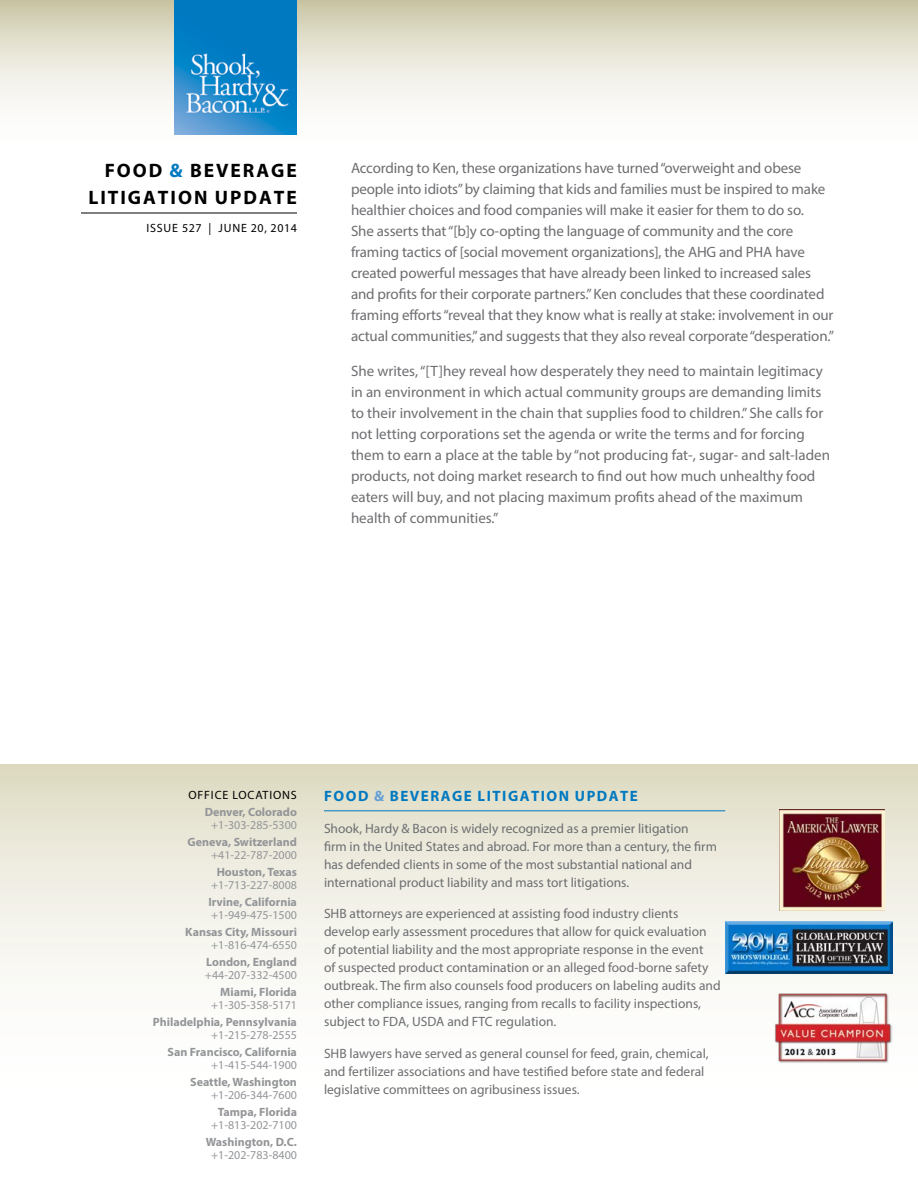
<style>
.page{position:relative;width:918px;height:1188px;background:#fff}
.page>*{position:absolute;margin:0;border:0;box-sizing:border-box;transform-origin:0 0}
.t1{font:700 19.5px/27px "Myriad Pro";letter-spacing:.1em;color:#000}
.t2{font:15px/21px "Myriad Pro";letter-spacing:-.01em;color:#6d6e71}
.t3{font:700 15px "Myriad Pro";letter-spacing:.1em;color:#0079c1}
.t4{font:13.5px/18px "Myriad Pro";color:#6d6e71}
.t5{font:700 12px "Myriad Pro";color:#939598}
.t6{font:12px "Myriad Pro";color:#939598}
.t7{font:12px "Myriad Pro";letter-spacing:.06em;color:#000}
.s1{color:#0079c1}
.s2{color:#63a0d6}
</style>
<div class="page">
<svg style="left:0;top:0;width:918px;height:135px"></svg>
<hr style="left:81px;top:213px;width:216px;height:1px;background:#000">
<img style="left:175px;top:0;width:122px;height:135px">
<div style="left:1px;top:764px;width:917px;height:414px;background:linear-gradient(to bottom,#e5e2cf,#fff)"></div>
<hr style="left:324px;top:810px;width:401px;height:1px;background:#0079c1">
<img style="left:780px;top:810px;width:105px;height:100px">
<img style="left:725px;top:921px;width:167px;height:53px">
<img style="left:774px;top:992px;width:118px;height:71px">
<h1 class="t1" style="left:88px;top:156px;width:210px;text-indent:16px">Food <span class="s1">&amp;</span> Beverage<br>Litigation UPDATE</h1>
<p class="t7" style="left:146px;top:221px;width:152px">Issue 527 | JU NE 20, 2014</p>
<p class="t2" style="left:351px;top:157px;width:485px">According to Ken, these organizations have turned “overweight and obese people into idiots” by claiming that kids and families must be inspired to make healthier choices and food companies will make it easier for them to do so.<br>She asserts that “[b]y co-opting the language of community and the core framing tactics of [social movement organizations], the AHG and PHA have created powerful messages that have already been linked to increased sales and profits for their corporate partners.” Ken concludes that these coordinated framing efforts “reveal that they know what is really at stake: involvement in our actual communities,” and suggests that they also reveal corporate “desperation.”</p>
<p class="t2" style="left:351px;top:360px;width:481px">She writes, “[T]hey reveal how desperately they need to maintain legitimacy in an environment in which actual community groups are demanding limits to their involvement in the chain that supplies food to children.” She calls for not letting corporations set the agenda or write the terms and for forcing them to earn a place at the table by “not producing fat-, sugar- and salt-laden products, not doing market research to find out how much unhealthy food eaters will buy, and not placing maximum profits ahead of the maximum health of communities.”</p>
<p class="t7" style="left:188px;top:788px;width:8px">offic</p>
<p class="t7" style="left:222px;top:788px;width:18px">e location</p>
<p class="t7" style="left:291px;top:788px;width:7px">s</p>
<p class="t5" style="left:205px;top:804px;width:94px">Denver, Colorado</p>
<p class="t6" style="left:211px;top:818px;width:87px">+1-303-285-5300</p>
<p class="t5" style="left:188px;top:834px;width:111px">Geneva, Switzerland</p>
<p class="t6" style="left:211px;top:848px;width:87px">+41-22-787-2000</p>
<p class="t5" style="left:217px;top:864px;width:82px">Houston, Texas</p>
<p class="t6" style="left:211px;top:878px;width:87px">+1-713-227-8008</p>
<p class="t5" style="left:208px;top:894px;width:90px">Irvine, California</p>
<p class="t6" style="left:211px;top:908px;width:87px">+1-949-475-1500</p>
<p class="t5" style="left:185px;top:924px;width:113px">Kansas City, Missouri</p>
<p class="t6" style="left:211px;top:938px;width:87px">+1-816-474-6550</p>
<p class="t5" style="left:206px;top:954px;width:92px">London, England</p>
<p class="t6" style="left:205px;top:968px;width:94px">+44-207-332-4500</p>
<p class="t5" style="left:220px;top:984px;width:78px">Miami, Florida</p>
<p class="t6" style="left:211px;top:998px;width:87px">+1-305-358-5171</p>
<p class="t5" style="left:153px;top:1014px;width:146px">Philadelphia, Pennsylvania</p>
<p class="t6" style="left:211px;top:1028px;width:87px">+1-215-278-2555</p>
<p class="t5" style="left:167px;top:1044px;width:131px">San Francisco, California</p>
<p class="t6" style="left:211px;top:1058px;width:87px">+1-415-544-1900</p>
<p class="t5" style="left:190px;top:1074px;width:108px">Seattle, Washington</p>
<p class="t6" style="left:211px;top:1088px;width:87px">+1-206-344-7600</p>
<p class="t5" style="left:218px;top:1104px;width:81px">Tampa, Florida</p>
<p class="t6" style="left:211px;top:1118px;width:87px">+1-813-202-7100</p>
<p class="t5" style="left:206px;top:1134px;width:93px">Washington, D.C.</p>
<p class="t6" style="left:211px;top:1148px;width:87px">+1-202-783-8400</p>
<p class="t6" style="left:291px;top:1132px;width:21px">7 |</p>
<p class="t3" style="left:324px;top:787px;width:284px">Food <span class="s2">&amp;</span> Beverage Litigation UPDATE</p>
<p class="t4" style="left:324px;top:819px;width:394px">Shook, Hardy &amp; Bacon is widely recognized as a premier litigation<br>firm in the United States and abroad. For more than a century, the firm has defended clients in some of the most substantial national and international product liability and mass tort litigations.</p>
<p class="t4" style="left:324px;top:905px;width:398px">SHB attorneys are experienced at assisting food industry clients develop early assessment procedures that allow for quick evaluation of potential liability and the most appropriate response in the event<br>of suspected product contamination or an alleged food-borne safety outbreak. The firm also counsels food producers on labeling audits and other compliance issues, ranging from recalls to facility inspections, subject to FDA, USDA and FTC regulation.</p>
<p class="t4" style="left:324px;top:1044px;width:386px">SHB lawyers have served as general counsel for feed, grain, chemical, and fertilizer associations and have testified before state and federal legislative committees on agribusiness issues.</p>
</div>
